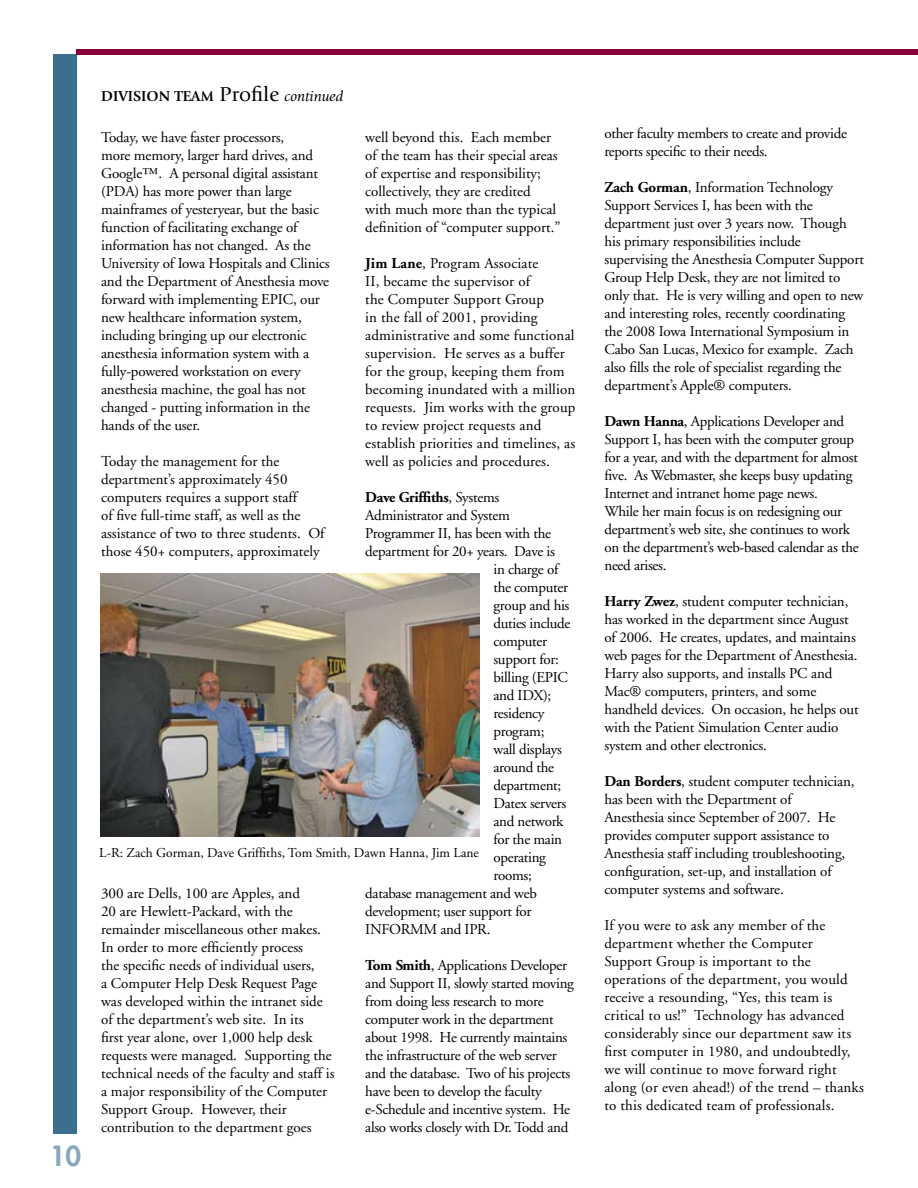
<style>
.page{position:relative;width:918px;height:1188px;background:#fff}
.page>*{position:absolute;margin:0;border:0;box-sizing:border-box;transform-origin:0 0}
.t1{font:800 27px "Futura";color:#89a8bc}
.t2{font:15px/18px "Adobe Garamond";letter-spacing:-.01em;color:#000}
.t3{font:15px/18px "Adobe Garamond";letter-spacing:.01em;color:#000}
.t4{font:700 15px "Adobe Garamond";letter-spacing:-.02em;color:#000}
.t5{font:italic 15px "Giovanni";color:#000}
.t6{font:700 15px "Giovanni";color:#000}
.t7{font:13.5px "Adobe Garamond";color:#000}
.s1{font-weight:700;font-style:normal}
.s2{font-style:normal;font-size:21px}
.s3{font-weight:700}
.s4{font-weight:400}
</style>
<div class="page">
<div style="left:53px;top:54px;width:24px;height:1080px;background:#3b6e8f"></div>
<div style="left:76px;top:49px;width:842px;height:5px;background:#860038"></div>
<img style="left:100px;top:573px;width:380px;height:264px">
<h1 class="t1" style="left:50px;top:1138px;width:33px">10</h1>
<p class="t6" style="left:101px;top:87px;width:36px">DIVISION</p>
<p class="t5" style="left:174px;top:87px;width:170px"><span class="s1">TEAM</span> <span class="s2">Profile</span> continued</p>
<p class="t2" style="left:101px;top:129px;width:230px">Today, we have faster processors,<br>more memory, larger hard drives, and Google™. A personal digital assistant (PDA) has more power than large mainframes of yesteryear, but the basic function of facilitating exchange of information has not changed. As the University of Iowa Hospitals and Clinics and the Department of Anesthesia move forward with implementing EPIC, our new healthcare information system, including bringing up our electronic anesthesia information system with a fully-powered workstation on every anesthesia machine, the goal has not changed - putting information in the hands of the user.</p>
<p class="t2" style="left:101px;top:453px;width:225px">Today the management for the department’s approximately 450 computers requires a support staff<br>of five full-time staff, as well as the assistance of two to three students. Of those 450+ computers, approximately</p>
<p class="t2" style="left:365px;top:129px;width:197px">well beyond this. Each member of the team has their special areas of expertise and responsibility; collectively, they are credited<br>with much more than the typical definition of “computer support.”</p>
<p class="t3" style="left:365px;top:255px;width:212px"><span class="s3">Jim Lane</span>, Program Associate<br>II, became the supervisor of<br>the Computer Support Group<br>in the fall of 2001, providing administrative and some functional supervision. He serves as a buffer for the group, keeping them from becoming inundated with a million requests. Jim works with the group to review project requests and establish priorities and timelines, as well as policies and procedures.</p>
<p class="t4" style="left:365px;top:489px;width:136px">Dave Griffiths<span class="s4">, Systems</span></p>
<p class="t2" style="left:365px;top:507px;width:146px">Administrator and System</p>
<p class="t2" style="left:365px;top:525px;width:187px">Programmer II, has been with the</p>
<p class="t2" style="left:365px;top:543px;width:191px">department for 20+ years. Dave is</p>
<p class="t2" style="left:493px;top:561px;width:66px">in charge of</p>
<p class="t2" style="left:493px;top:579px;width:76px">the computer</p>
<p class="t2" style="left:493px;top:597px;width:78px">group and his</p>
<p class="t2" style="left:493px;top:615px;width:79px">duties include</p>
<p class="t2" style="left:493px;top:633px;width:55px">computer</p>
<p class="t2" style="left:493px;top:651px;width:67px">support for:</p>
<p class="t2" style="left:493px;top:669px;width:76px">billing (EPIC</p>
<p class="t2" style="left:493px;top:687px;width:59px">and IDX);</p>
<p class="t2" style="left:493px;top:705px;width:53px">residency</p>
<p class="t2" style="left:493px;top:723px;width:52px">program;</p>
<p class="t2" style="left:493px;top:741px;width:70px">wall displays</p>
<p class="t2" style="left:493px;top:759px;width:62px">around the</p>
<p class="t2" style="left:493px;top:777px;width:69px">department;</p>
<p class="t2" style="left:493px;top:795px;width:75px">Datex servers</p>
<p class="t2" style="left:493px;top:813px;width:72px">and network</p>
<p class="t2" style="left:493px;top:831px;width:70px">for the main</p>
<p class="t2" style="left:493px;top:849px;width:54px">operating</p>
<p class="t2" style="left:493px;top:867px;width:40px">rooms;</p>
<p class="t2" style="left:365px;top:885px;width:173px">database management and web</p>
<p class="t2" style="left:365px;top:903px;width:168px">development; user support for</p>
<p class="t2" style="left:365px;top:921px;width:127px">INFORMM and IPR.</p>
<p class="t2" style="left:365px;top:957px;width:210px"><span class="s3">Tom Smith</span>, Applications Developer and Support II, slowly started moving from doing less research to more computer work in the department about 1998. He currently maintains the infrastructure of the web server and the database. Two of his projects have been to develop the faculty e-Schedule and incentive system. He also works closely with Dr. Todd and</p>
<p class="t7" style="left:99px;top:845px;width:381px">L-R: Zach Gorman, Dave Griffiths, Tom Smith, Dawn Hanna, Jim Lane</p>
<p class="t2" style="left:101px;top:885px;width:235px">300 are Dells, 100 are Apples, and<br>20 are Hewlett-Packard, with the remainder miscellaneous other makes.<br>In order to more efficiently process<br>the specific needs of individual users,<br>a Computer Help Desk Request Page was developed within the intranet side of the department’s web site. In its<br>first year alone, over 1,000 help desk requests were managed. Supporting the technical needs of the faculty and staff is a major responsibility of the Computer Support Group. However, their contribution to the department goes</p>
<p class="t2" style="left:604px;top:125px;width:244px">other faculty members to create and provide reports specific to their needs.</p>
<p class="t2" style="left:604px;top:179px;width:261px"><span class="s3">Zach Gorman</span>, Information Technology Support Services I, has been with the department just over 3 years now. Though his primary responsibilities include supervising the Anesthesia Computer Support Group Help Desk, they are not limited to only that. He is very willing and open to new and interesting roles, recently coordinating the 2008 Iowa International Symposium in Cabo San Lucas, Mexico for example. Zach also fills the role of specialist regarding the department’s Apple® computers.</p>
<p class="t2" style="left:604px;top:413px;width:256px"><span class="s3">Dawn Hanna</span>, Applications Developer and Support I, has been with the computer group for a year, and with the department for almost five. As Webmaster, she keeps busy updating Internet and intranet home page news.<br>While her main focus is on redesigning our department’s web site, she continues to work on the department’s web-based calendar as the need arises.</p>
<p class="t2" style="left:604px;top:593px;width:256px"><span class="s3">Harry Zwez</span>, student computer technician, has worked in the department since August of 2006. He creates, updates, and maintains web pages for the Department of Anesthesia.<br>Harry also supports, and installs PC and Mac® computers, printers, and some handheld devices. On occasion, he helps out with the Patient Simulation Center audio system and other electronics.</p>
<p class="t2" style="left:604px;top:773px;width:252px"><span class="s3">Dan Borders</span>, student computer technician, has been with the Department of Anesthesia since September of 2007. He provides computer support assistance to Anesthesia staff including troubleshooting, configuration, set-up, and installation of computer systems and software.</p>
<p class="t3" style="left:604px;top:917px;width:261px">If you were to ask any member of the department whether the Computer Support Group is important to the operations of the department, you would receive a resounding, “Yes, this team is critical to us!” Technology has advanced considerably since our department saw its first computer in 1980, and undoubtedly, we will continue to move forward right along (or even ahead!) of the trend – thanks to this dedicated team of professionals.</p>
</div>
